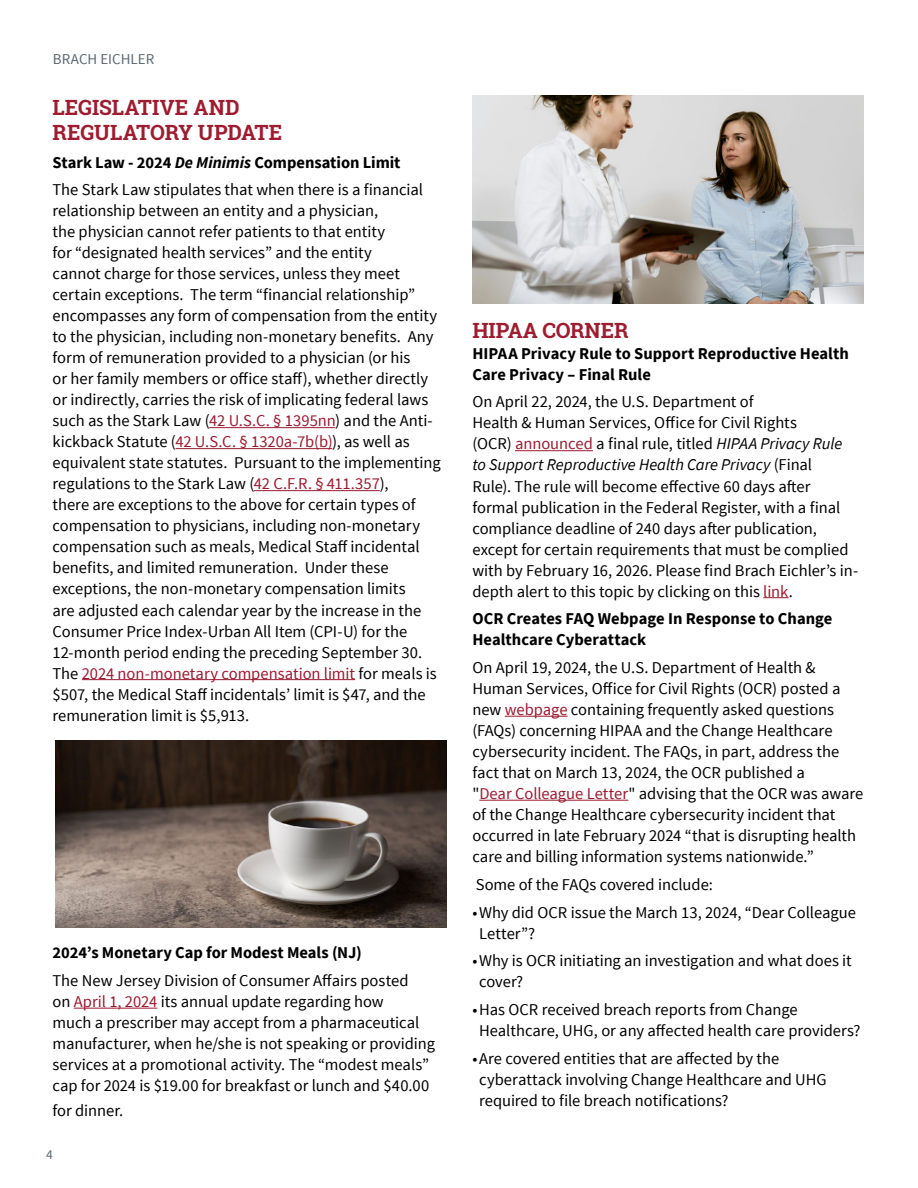
<style>
.page{position:relative;width:918px;height:1188px;background:#fff}
.page>*{position:absolute;margin:0;border:0;box-sizing:border-box;transform-origin:0 0}
.t1{font:700 21px/25.2px "Roboto Slab";letter-spacing:-.005em;color:#9e1c30}
.t2{font:16.5px/21px "Source Sans Pro";color:#000}
.t3{font:700 16.5px/21px "Source Sans Pro";color:#000}
.t4{font:15px "Source Sans Pro";color:#5b6870}
.t5{font:13.5px "Source Sans Pro";color:#5b6870}
.s1{font-weight:700}
.s2{font-weight:700;font-style:italic}
.s3{color:#9b192f}
.s4{font-style:italic}
.s5{color:#9e1c30}
</style>
<div class="page">
<hr style="left:209px;top:427px;width:126px;height:1px;background:#9b192f">
<hr style="left:176px;top:448px;width:156px;height:1px;background:#9b192f">
<hr style="left:254px;top:490px;width:126px;height:1px;background:#9b192f">
<hr style="left:82px;top:679px;width:273px;height:1px;background:#9b192f">
<hr style="left:74px;top:1008px;width:83px;height:1px;background:#9b192f">
<hr style="left:515px;top:450px;width:78px;height:1px;background:#9b192f">
<svg style="left:763px;top:597px;width:26px;height:1px"></svg>
<hr style="left:505px;top:716px;width:63px;height:1px;background:#9b192f">
<hr style="left:490px;top:800px;width:138px;height:1px;background:#9b192f">
<img style="left:55px;top:740px;width:391px;height:187px">
<img style="left:473px;top:95px;width:391px;height:208px">
<p class="t4" style="left:53px;top:49px;width:103px">BRACH EICHLER</p>
<p class="t1" style="left:52px;top:94px;width:231px">LEGISLATIVE AND<br>REGULATORY UPDATE</p>
<p class="t2" style="left:52px;top:149px;width:372px;line-height:27.8px"><span class="s1">Stark Law - 2024</span> <span class="s2">De Minimis</span> <span class="s1">Compensation Limit<br></span>The Stark Law stipulates that when there is a financial</p>
<p class="t2" style="left:52px;top:201px;width:390px">relationship between an entity and a physician,<br>the physician cannot refer patients to that entity<br>for “designated health services” and the entity<br>cannot charge for those services, unless they meet certain exceptions. The term “financial relationship” encompasses any form of compensation from the entity to the physician, including non-monetary benefits. Any form of remuneration provided to a physician (or his<br>or her family members or office staff), whether directly or indirectly, carries the risk of implicating federal laws such as the Stark Law (<span class="s3">42 U.S.C. § 1395nn</span>) and the Anti&shy;kickback Statute (<span class="s3">42 U.S.C. § 1320a-7b(b)</span>), as well as equivalent state statutes. Pursuant to the implementing regulations to the Stark Law (<span class="s3">42 C.F.R. § 411.357</span>),<br>there are exceptions to the above for certain types of compensation to physicians, including non-monetary compensation such as meals, Medical Staff incidental benefits, and limited remuneration. Under these exceptions, the non-monetary compensation limits<br>are adjusted each calendar year by the increase in the Consumer Price Index-Urban All Item (CPI-U) for the 12-month period ending the preceding September 30.<br>The <span class="s3">2024 non-monetary compensation limit</span> for meals is $507, the Medical Staff incidentals’ limit is $47, and the remuneration limit is $5,913.</p>
<p class="t3" style="left:52px;top:942px;width:311px">2024’s Monetary Cap for Modest Meals (NJ)</p>
<p class="t2" style="left:52px;top:970px;width:384px">The New Jersey Division of Consumer Affairs posted<br>on <span class="s3">April 1, 2024</span> its annual update regarding how<br>much a prescriber may accept from a pharmaceutical manufacturer, when he/she is not speaking or providing services at a promotional activity. The “modest meals” cap for 2024 is $19.00 for breakfast or lunch and $40.00</p>
<p class="t2" style="left:52px;top:1101px;width:72px">for dinner.</p>
<p class="t5" style="left:46px;top:1146px;width:8px">4</p>
<p class="t1" style="left:472px;top:317px;width:158px">HIPAA CORNER</p>
<p class="t3" style="left:472px;top:342px;width:378px">HIPAA Privacy Rule to Support Reproductive Health<br>Care Privacy – Final Rule</p>
<p class="t2" style="left:472px;top:392px;width:387px">On April 22, 2024, the U.S. Department of<br>Health &amp; Human Services, Office for Civil Rights<br>(OCR) <span class="s3">announced</span> a final rule, titled <span class="s4">HIPAA Privacy Rule to Support Reproductive Health Care Privacy</span> (Final<br>Rule). The rule will become effective 60 days after formal publication in the Federal Register, with a final compliance deadline of 240 days after publication, except for certain requirements that must be complied with by February 16, 2026. Please find Brach Eichler’s in&shy;depth alert to this topic by clicking on this <span class="s3">link</span>.</p>
<p class="t3" style="left:472px;top:608px;width:362px">OCR Creates FAQ Webpage In Response to Change<br>Healthcare Cyberattack</p>
<p class="t2" style="left:472px;top:657px;width:392px">On April 19, 2024, the U.S. Department of Health &amp; Human Services, Office for Civil Rights (OCR) posted a new <span class="s3">webpage</span> containing frequently asked questions (FAQs) concerning HIPAA and the Change Healthcare cybersecurity incident. The FAQs, in part, address the fact that on March 13, 2024, the OCR published a<br>"<span class="s5">D</span><span class="s3">ear Colleague Letter</span>" advising that the OCR was aware of the Change Healthcare cybersecurity incident that occurred in late February 2024 “that is disrupting health care and billing information systems nationwide.”</p>
<p class="t2" style="left:476px;top:874px;width:239px">Some of the FAQs covered include:</p>
<p class="t2" style="left:479px;top:902px;width:378px;text-indent:-7px">•Why did OCR issue the March 13, 2024, “Dear Colleague<br>Letter”?</p>
<p class="t2" style="left:479px;top:951px;width:374px;text-indent:-7px">•Why is OCR initiating an investigation and what does it cover?</p>
<p class="t2" style="left:479px;top:999px;width:383px;text-indent:-7px">•Has OCR received breach reports from Change<br>Healthcare, UHG, or any affected health care providers?</p>
<p class="t2" style="left:479px;top:1048px;width:349px;text-indent:-7px">•Are covered entities that are affected by the cyberattack involving Change Healthcare and UHG required to file breach notifications?</p>
</div>
